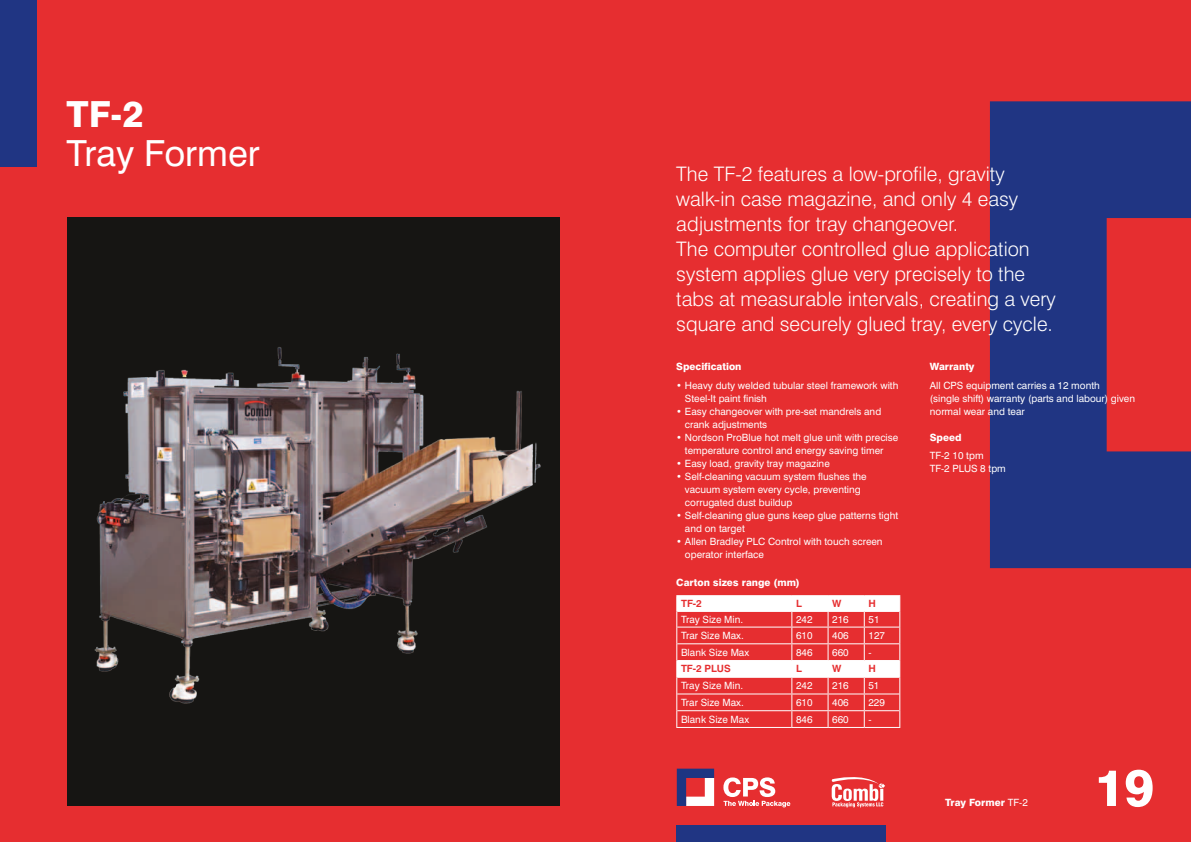
<style>
.page{position:relative;width:1191px;height:842px;background:#e62e30}
.page>*{position:absolute;margin:0;border:0;box-sizing:border-box;transform-origin:0 0}
.t1{font:800 51.1px "Swiss 721 BT";color:#fff}
.t2{font:36px "Swiss 721 BT";color:#fff}
.t3{font:800 36px "Swiss 721 BT";color:#fff}
.t4{font:300 20px/25px "Swiss 721 BT";color:#fff}
.t5{font:10px/13px "Swiss 721 BT";color:#fff}
.t6{font:800 10px "Swiss 721 BT";color:#fff}
.t7{font:700 10px "Swiss 721 BT";color:#e62e30}
.s1{font-weight:400}
</style>
<div class="page">
<div style="left:0;top:0;width:36px;height:167px;background:#203583"></div>
<svg style="left:990px;top:101px;width:201px;height:467px;fill:#203583"></svg>
<div style="left:676px;top:825px;width:210px;height:17px;background:#203583"></div>
<svg style="left:723px;top:777px;width:67px;height:30px"></svg>
<svg style="left:677px;top:769px;width:37px;height:37px"></svg>
<div style="left:0;top:0;width:875px;height:26px;background:#e62e30"></div>
<div style="left:67px;top:218px;width:492px;height:588px;background:#161513"></div>
<img style="left:94px;top:347px;width:447px;height:357px">
<hr style="left:676px;top:595px;width:116px;height:1px;background:#fff">
<hr style="left:792px;top:595px;width:36px;height:1px;background:#fff">
<hr style="left:828px;top:595px;width:36px;height:1px;background:#fff">
<hr style="left:864px;top:595px;width:36px;height:1px;background:#fff">
<svg style="left:676px;top:596px;width:224px;height:131px"></svg>
<hr style="left:676px;top:727px;width:116px;height:1px;background:#fff">
<hr style="left:792px;top:727px;width:36px;height:1px;background:#fff">
<hr style="left:828px;top:727px;width:36px;height:1px;background:#fff">
<hr style="left:864px;top:727px;width:36px;height:1px;background:#fff">
<hr style="left:677px;top:643px;width:115px;height:1px;background:#fff">
<hr style="left:792px;top:643px;width:36px;height:1px;background:#fff">
<hr style="left:828px;top:643px;width:36px;height:1px;background:#fff">
<hr style="left:864px;top:643px;width:35px;height:1px;background:#fff">
<hr style="left:677px;top:660px;width:115px;height:1px;background:#fff">
<hr style="left:792px;top:660px;width:36px;height:1px;background:#fff">
<hr style="left:828px;top:660px;width:36px;height:1px;background:#fff">
<hr style="left:864px;top:660px;width:35px;height:1px;background:#fff">
<hr style="left:677px;top:677px;width:115px;height:1px;background:#fff">
<hr style="left:792px;top:677px;width:36px;height:1px;background:#fff">
<hr style="left:828px;top:677px;width:36px;height:1px;background:#fff">
<hr style="left:864px;top:677px;width:35px;height:1px;background:#fff">
<hr style="left:677px;top:693px;width:115px;height:1px;background:#fff">
<hr style="left:792px;top:693px;width:36px;height:1px;background:#fff">
<hr style="left:828px;top:693px;width:36px;height:1px;background:#fff">
<hr style="left:864px;top:693px;width:35px;height:1px;background:#fff">
<hr style="left:677px;top:710px;width:115px;height:1px;background:#fff">
<hr style="left:792px;top:710px;width:36px;height:1px;background:#fff">
<hr style="left:828px;top:710px;width:36px;height:1px;background:#fff">
<hr style="left:864px;top:710px;width:35px;height:1px;background:#fff">
<svg style="left:831px;top:777px;width:54px;height:30px"></svg>
<h2 class="t3" style="left:67px;top:92px;width:79px">TF-2</h2>
<h2 class="t2" style="left:67px;top:132px;width:195px">Tray Former</h2>
<p class="t4" style="left:676px;top:161px;width:381px">The TF-2 features a low-profile, gravity walk-in case magazine, and only 4 easy adjustments for tray changeover.<br>The computer controlled glue application system applies glue very precisely to the tabs at measurable intervals, creating a very square and securely glued tray, every cycle.</p>
<p class="t6" style="left:676px;top:360px;width:67px">Specification</p>
<p class="t5" style="left:685px;top:378px;width:215px;text-indent:-9px">• Heavy duty welded tubular steel framework with<br>Steel-It paint finish</p>
<p class="t5" style="left:685px;top:404px;width:198px;text-indent:-9px">• Easy changeover with pre-set mandrels and crank adjustments</p>
<p class="t5" style="left:685px;top:430px;width:215px;text-indent:-9px">• Nordson ProBlue hot melt glue unit with precise temperature control and energy saving timer</p>
<p class="t5" style="left:676px;top:456px;width:155px">• Easy load, gravity tray magazine</p>
<p class="t5" style="left:685px;top:469px;width:183px;text-indent:-9px">• Self-cleaning vacuum system flushes the vacuum system every cycle, preventing corrugated dust buildup</p>
<p class="t5" style="left:685px;top:508px;width:215px;text-indent:-9px">• Self-cleaning glue guns keep glue patterns tight and on target</p>
<p class="t5" style="left:685px;top:534px;width:199px;text-indent:-9px">• Allen Bradley PLC Control with touch screen operator interface</p>
<p class="t6" style="left:929px;top:360px;width:46px">Warranty</p>
<p class="t5" style="left:929px;top:378px;width:207px">All CPS equipment carries a 12 month<br>(single shift) warranty (parts and labour) given normal wear and tear</p>
<p class="t6" style="left:929px;top:431px;width:33px">Speed</p>
<p class="t5" style="left:929px;top:449px;width:78px">TF-2 10 tpm<br>TF-2 PLUS 8 tpm</p>
<p class="t6" style="left:676px;top:576px;width:125px">Carton sizes range (mm)</p>
<p class="t7" style="left:681px;top:597px;width:22px">TF-2</p>
<p class="t7" style="left:796px;top:597px;width:7px">L</p>
<p class="t7" style="left:832px;top:597px;width:11px">W</p>
<p class="t7" style="left:868px;top:597px;width:9px">H</p>
<p class="t5" style="left:681px;top:613px;width:64px">Tray Size Min.</p>
<p class="t5" style="left:796px;top:613px;width:18px">242</p>
<p class="t5" style="left:832px;top:613px;width:18px">216</p>
<p class="t5" style="left:868px;top:613px;width:12px">51</p>
<p class="t5" style="left:681px;top:629px;width:64px">Trar Size Max.</p>
<p class="t5" style="left:796px;top:629px;width:18px">610</p>
<p class="t5" style="left:832px;top:629px;width:18px">406</p>
<p class="t5" style="left:868px;top:629px;width:18px">127</p>
<p class="t5" style="left:681px;top:646px;width:70px">Blank Size Max</p>
<p class="t5" style="left:796px;top:646px;width:18px">846</p>
<p class="t5" style="left:832px;top:646px;width:18px">660</p>
<p class="t5" style="left:868px;top:646px;width:5px">-</p>
<p class="t7" style="left:681px;top:663px;width:51px">TF-2 PLUS</p>
<p class="t7" style="left:796px;top:663px;width:7px">L</p>
<p class="t7" style="left:832px;top:663px;width:11px">W</p>
<p class="t7" style="left:868px;top:663px;width:9px">H</p>
<p class="t5" style="left:681px;top:679px;width:64px">Tray Size Min.</p>
<p class="t5" style="left:796px;top:679px;width:18px">242</p>
<p class="t5" style="left:832px;top:679px;width:18px">216</p>
<p class="t5" style="left:868px;top:679px;width:12px">51</p>
<p class="t5" style="left:681px;top:696px;width:64px">Trar Size Max.</p>
<p class="t5" style="left:796px;top:696px;width:18px">610</p>
<p class="t5" style="left:832px;top:696px;width:18px">406</p>
<p class="t5" style="left:868px;top:696px;width:18px">229</p>
<p class="t5" style="left:681px;top:712px;width:70px">Blank Size Max</p>
<p class="t5" style="left:796px;top:712px;width:18px">846</p>
<p class="t5" style="left:832px;top:712px;width:18px">660</p>
<p class="t5" style="left:868px;top:712px;width:5px">-</p>
<p class="t6" style="left:945px;top:796px;width:84px">Tray Former <span class="s1">TF-2</span></p>
<h1 class="t1" style="left:1094px;top:757px;width:62px">19</h1>
</div>
